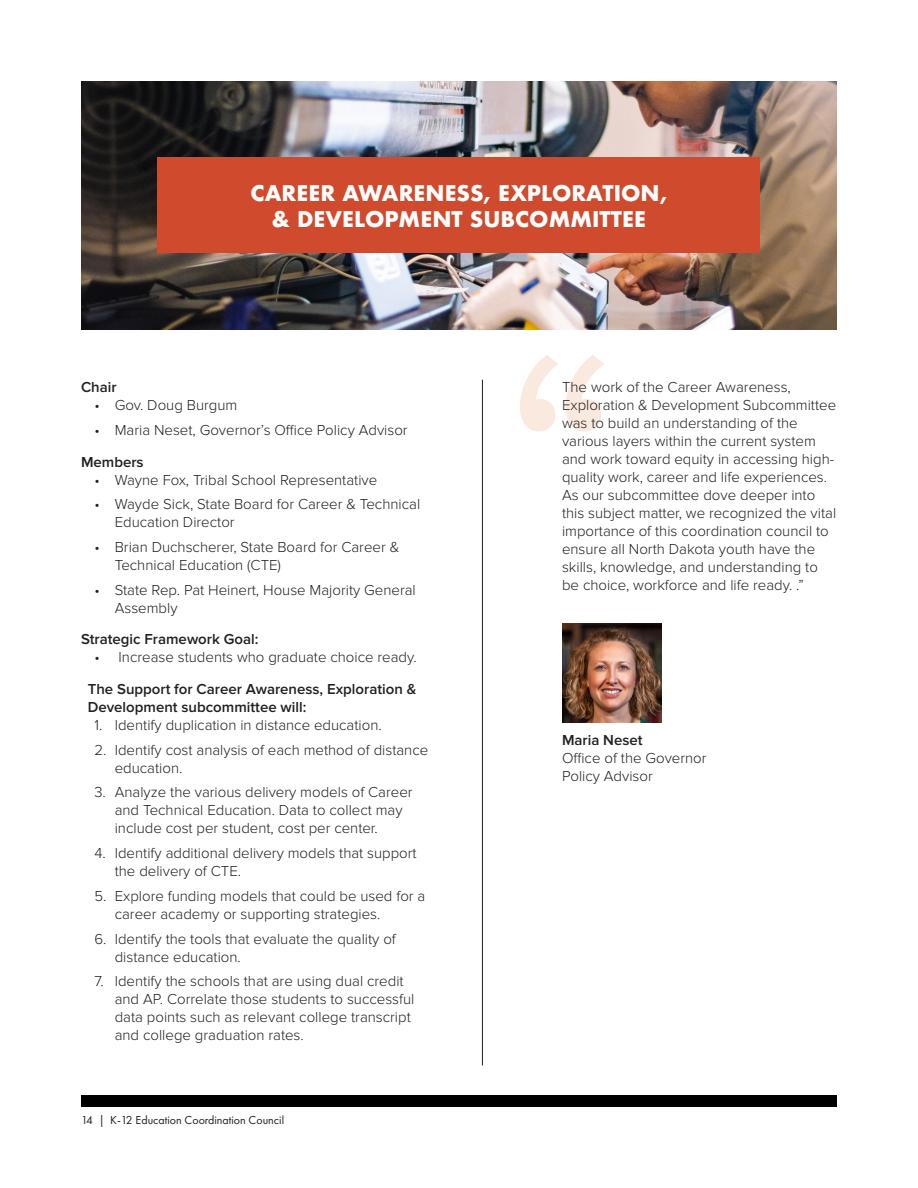
<style>
.page{position:relative;width:918px;height:1188px;background:#fff}
.page>*{position:absolute;margin:0;border:0;box-sizing:border-box;transform-origin:0 0}
.t1{font:700 21px/25.5px "Futura";color:#fff;text-align:center}
.t2{font:300 15px/18px "Proxima Nova";color:#231f20}
.t3{font:600 15px/18px "Proxima Nova";color:#231f20}
.t4{font:12px "Futura PT";color:#231f20}
.s1{font-weight:600}
</style>
<div class="page">
<div style="left:81px;top:1095px;width:756px;height:12px;background:#000"></div>
<img style="left:81px;top:81px;width:756px;height:248px">
<svg style="left:520px;top:355px;width:84px;height:77px"></svg>
<hr style="left:482px;top:380px;width:1px;height:685px;background:#231f20">
<div style="left:158px;top:158px;width:602px;height:95px;background:#d04b2d"></div>
<img style="left:562px;top:623px;width:99px;height:100px">
<p class="t1" style="left:250px;top:180px;width:419px">CAREER AWARENESS, EXPLORATION, &amp; DEVELOPMENT SUBCOMMITTEE</p>
<p class="t3" style="left:81px;top:379px;width:37px">Chair</p>
<p class="t2" style="left:94px;top:397px;width:144px">• Gov. Doug Burgum</p>
<p class="t2" style="left:94px;top:421px;width:315px">• Maria Neset, Governor’s Office Policy Advisor</p>
<p class="t3" style="left:81px;top:453px;width:64px">Members</p>
<p class="t2" style="left:94px;top:471px;width:284px">• Wayne Fox, Tribal School Representative</p>
<p class="t2" style="left:115px;top:496px;width:307px;text-indent:-20px">• Wayde Sick, State Board for Career &amp; Technical<br>Education Director</p>
<p class="t2" style="left:115px;top:538px;width:286px;text-indent:-20px">• Brian Duchscherer, State Board for Career &amp;<br>Technical Education (CTE)</p>
<p class="t2" style="left:115px;top:581px;width:303px;text-indent:-20px">• State Rep. Pat Heinert, House Majority General<br>Assembly</p>
<p class="t3" style="left:81px;top:631px;width:179px">Strategic Framework Goal:</p>
<p class="t2" style="left:94px;top:649px;width:324px">• Increase students who graduate choice ready.</p>
<p class="t3" style="left:88px;top:680px;width:330px">The Support for Career Awareness, Exploration &amp;<br>Development subcommittee will:</p>
<p class="t2" style="left:94px;top:716px;width:289px">1. Identify duplication in distance education.</p>
<p class="t2" style="left:115px;top:741px;width:315px;text-indent:-20px">2. Identify cost analysis of each method of distance education.</p>
<p class="t2" style="left:115px;top:784px;width:299px;text-indent:-20px">3. Analyze the various delivery models of Career and Technical Education. Data to collect may include cost per student, cost per center.</p>
<p class="t2" style="left:115px;top:844px;width:303px;text-indent:-20px">4. Identify additional delivery models that support the delivery of CTE.</p>
<p class="t2" style="left:115px;top:887px;width:312px;text-indent:-20px">5. Explore funding models that could be used for a career academy or supporting strategies.</p>
<p class="t2" style="left:115px;top:930px;width:283px;text-indent:-20px">6. Identify the tools that evaluate the quality of distance education.</p>
<p class="t2" style="left:115px;top:973px;width:301px;text-indent:-20px">7. Identify the schools that are using dual credit and AP. Correlate those students to successful data points such as relevant college transcript and college graduation rates.</p>
<p class="t4" style="left:81px;top:1113px;width:205px">14 | K-12 Education Coordination Council</p>
<p class="t2" style="left:562px;top:378px;width:276px">The work of the Career Awareness, Exploration &amp; Development Subcommittee was to build an understanding of the various layers within the current system and work toward equity in accessing high&shy;quality work, career and life experiences.<br>As our subcommittee dove deeper into this subject matter, we recognized the vital importance of this coordination council to ensure all North Dakota youth have the skills, knowledge, and understanding to be choice, workforce and life ready. .”</p>
<p class="t2" style="left:562px;top:731px;width:146px"><span class="s1">Maria Neset<br></span>Office of the Governor<br>Policy Advisor</p>
</div>
